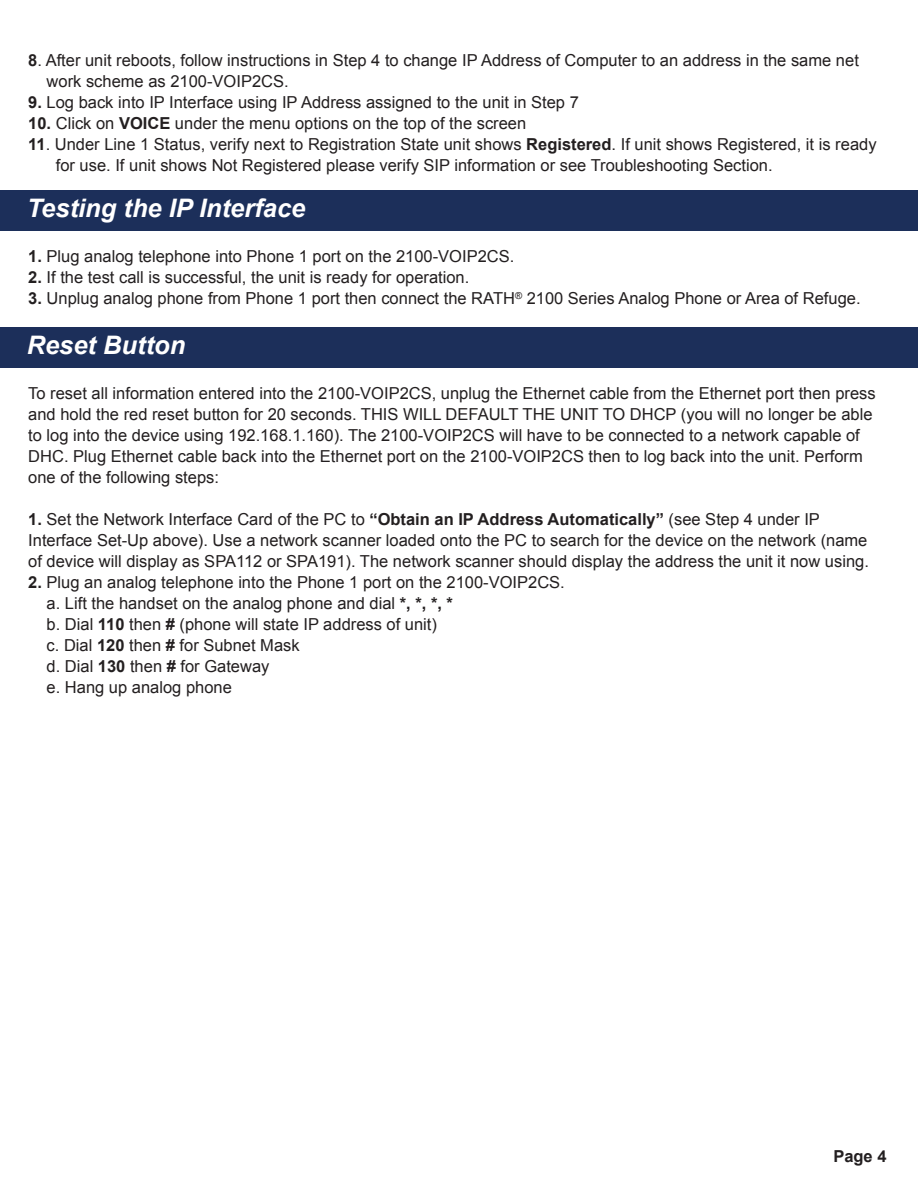
<style>
.page{position:relative;width:918px;height:1188px;background:#fff}
.page>*{position:absolute;margin:0;border:0;box-sizing:border-box;transform-origin:0 0}
.t1{font:italic 700 25.5px "Arial";color:#fff}
.t2{font:16.5px/21px "Arial";color:#231f20}
.t3{font:700 16.5px "Arial";color:#231f20}
.s1{font-weight:700}
</style>
<div class="page">
<div style="left:0;top:190px;width:918px;height:41px;background:#1c2f5a"></div>
<div style="left:0;top:328px;width:918px;height:40px;background:#1c2f5a"></div>
<p class="t2" style="left:28px;top:50px;width:832px"><span class="s1">8</span>. After unit reboots, follow instructions in Step 4 to change IP Address of Computer to an address in the same net</p>
<p class="t2" style="left:47px;top:71px;width:244px">work scheme as 2100-VOIP2CS.</p>
<p class="t2" style="left:28px;top:92px;width:552px"><span class="s1">9.</span> Log back into IP Interface using IP Address assigned to the unit in Step 7</p>
<p class="t2" style="left:28px;top:113px;width:500px"><span class="s1">10.</span> Click on <span class="s1">VOICE</span> under the menu options on the top of the screen</p>
<p class="t2" style="left:56px;top:134px;width:822px;text-indent:-28px"><span class="s1">11</span>. Under Line 1 Status, verify next to Registration State unit shows <span class="s1">Registered</span>. If unit shows Registered, it is ready for use. If unit shows Not Registered please verify SIP information or see Troubleshooting Section.</p>
<p class="t1" style="left:27px;top:191px;width:280px">Testing the IP Interface</p>
<p class="t2" style="left:28px;top:246px;width:488px"><span class="s1">1.</span> Plug analog telephone into Phone 1 port on the 2100-VOIP2CS.</p>
<p class="t2" style="left:28px;top:267px;width:443px"><span class="s1">2.</span> If the test call is successful, the unit is ready for operation.</p>
<p class="t2" style="left:28px;top:288px;width:834px"><span class="s1">3.</span> Unplug analog phone from Phone 1 port then connect the RATH<sup>®</sup> 2100 Series Analog Phone or Area of Refuge.</p>
<p class="t1" style="left:27px;top:328px;width:160px">Reset Button</p>
<p class="t2" style="left:28px;top:383px;width:849px">To reset all information entered into the 2100-VOIP2CS, unplug the Ethernet cable from the Ethernet port then press and hold the red reset button for 20 seconds. THIS WILL DEFAULT THE UNIT TO DHCP (you will no longer be able to log into the device using 192.168.1.160). The 2100-VOIP2CS will have to be connected to a network capable of DHC. Plug Ethernet cable back into the Ethernet port on the 2100-VOIP2CS then to log back into the unit. Perform one of the following steps:</p>
<p class="t2" style="left:28px;top:509px;width:842px"><span class="s1">1.</span> Set the Network Interface Card of the PC to <span class="s1">“Obtain an IP Address Automatically”</span> (see Step 4 under IP<br>Interface Set-Up above). Use a network scanner loaded onto the PC to search for the device on the network (name of device will display as SPA112 or SPA191). The network scanner should display the address the unit it now using.</p>
<p class="t2" style="left:28px;top:572px;width:538px"><span class="s1">2.</span> Plug an analog telephone into the Phone 1 port on the 2100-VOIP2CS.</p>
<p class="t2" style="left:47px;top:593px;width:408px">a. Lift the handset on the analog phone and dial <span class="s1">*, *, *, *</span></p>
<p class="t2" style="left:47px;top:614px;width:392px">b. Dial <span class="s1">110</span> then <span class="s1">#</span> (phone will state IP address of unit)</p>
<p class="t2" style="left:47px;top:635px;width:255px">c. Dial <span class="s1">120</span> then <span class="s1">#</span> for Subnet Mask</p>
<p class="t2" style="left:47px;top:656px;width:224px">d. Dial <span class="s1">130</span> then <span class="s1">#</span> for Gateway</p>
<p class="t2" style="left:47px;top:677px;width:187px">e. Hang up analog phone</p>
<p class="t3" style="left:833px;top:1145px;width:55px">Page 4</p>
</div>
